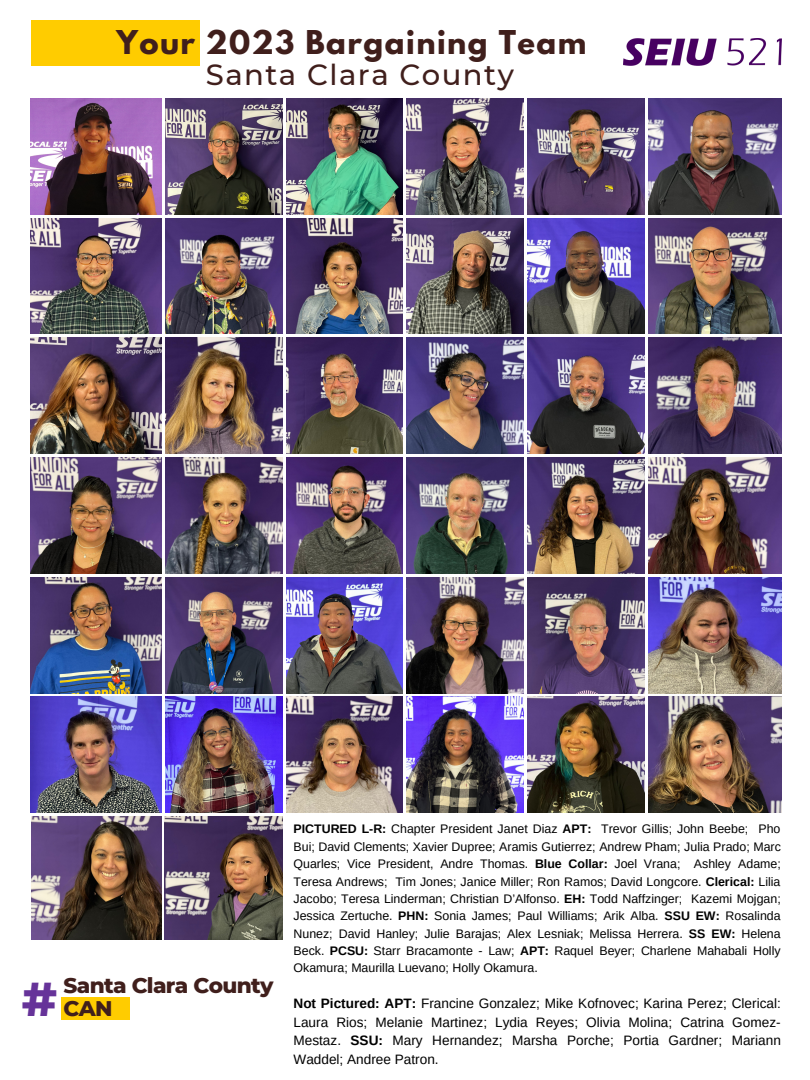
<style>
.page{position:relative;width:810px;height:1080px;background:#fff}
.page>*{position:absolute;margin:0;border:0;box-sizing:border-box;transform-origin:0 0}
.t1{font:800 48.5px "Montserrat";color:#639}
.t2{font:700 29.06px "League Spartan";letter-spacing:.05em;color:#401f1c}
.t3{font:500 29.06px "Montserrat";letter-spacing:.05em;color:#401f1c}
.t4{font:800 21.62px "Montserrat";letter-spacing:-.03em;color:#401f1c}
.t5{font:13.62px/18.8px "Arimo";color:#000;text-align:justify}
.t6{font:12.38px/17.4px "Arimo";color:#000;text-align:justify}
.s1{font-weight:700}
</style>
<div class="page">
<img style="left:31px;top:218px;width:131px;height:116px">
<img style="left:31px;top:99px;width:131px;height:115px">
<img style="left:165px;top:99px;width:117px;height:115px">
<img style="left:165px;top:218px;width:117px;height:116px">
<img style="left:286px;top:99px;width:117px;height:115px">
<img style="left:286px;top:218px;width:117px;height:116px">
<img style="left:407px;top:99px;width:116px;height:115px">
<img style="left:407px;top:218px;width:116px;height:116px">
<img style="left:528px;top:99px;width:117px;height:115px">
<img style="left:528px;top:218px;width:117px;height:116px">
<img style="left:649px;top:99px;width:132px;height:115px">
<img style="left:649px;top:218px;width:132px;height:116px">
<div style="left:31px;top:20px;width:168px;height:46px;background:#fc0"></div>
<img style="left:31px;top:338px;width:131px;height:116px">
<img style="left:31px;top:457px;width:131px;height:116px">
<img style="left:165px;top:457px;width:117px;height:116px">
<img style="left:165px;top:338px;width:117px;height:116px">
<img style="left:286px;top:338px;width:117px;height:116px">
<img style="left:286px;top:457px;width:117px;height:116px">
<img style="left:407px;top:338px;width:116px;height:116px">
<img style="left:407px;top:457px;width:116px;height:116px">
<img style="left:528px;top:338px;width:117px;height:116px">
<img style="left:528px;top:457px;width:117px;height:116px">
<img style="left:649px;top:338px;width:132px;height:116px">
<img style="left:649px;top:457px;width:132px;height:116px">
<img style="left:31px;top:577px;width:131px;height:116px">
<img style="left:31px;top:697px;width:131px;height:116px">
<img style="left:165px;top:697px;width:117px;height:116px">
<img style="left:165px;top:577px;width:117px;height:116px">
<img style="left:286px;top:697px;width:117px;height:116px">
<img style="left:286px;top:577px;width:117px;height:116px">
<img style="left:407px;top:577px;width:116px;height:116px">
<img style="left:407px;top:697px;width:116px;height:116px">
<img style="left:649px;top:577px;width:132px;height:116px">
<img style="left:649px;top:697px;width:132px;height:116px">
<img style="left:527px;top:577px;width:117px;height:116px">
<img style="left:527px;top:697px;width:117px;height:116px">
<img style="left:624px;top:39px;width:157px;height:27px">
<img style="left:164px;top:816px;width:118px;height:123px">
<img style="left:32px;top:816px;width:129px;height:123px">
<div style="left:62px;top:997px;width:68px;height:23px;background:#fc0"></div>
<h2 class="t2" style="left:117px;top:28px;width:471px">Your 2023 Bargaining Team</h2>
<h2 class="t3" style="left:206px;top:57px;width:310px">Santa Clara County</h2>
<h3 class="t4" style="left:64px;top:972px;width:211px">Santa Clara County</h3>
<h1 class="t1" style="left:22px;top:969px;width:37px">#</h1>
<h3 class="t4" style="left:64px;top:995px;width:51px">CAN</h3>
<p class="t6" style="left:294px;top:821px;width:489px"><span class="s1">PICTURED L-R:</span> Chapter President Janet Diaz <span class="s1">APT:</span> Trevor Gillis; John Beebe; Pho Bui; David Clements; Xavier Dupree; Aramis Gutierrez; Andrew Pham; Julia Prado; Marc Quarles; Vice President, Andre Thomas. <span class="s1">Blue Collar:</span> Joel Vrana; Ashley Adame; Teresa Andrews; Tim Jones; Janice Miller; Ron Ramos; David Longcore. <span class="s1">Clerical:</span> Lilia Jacobo; Teresa Linderman; Christian D’Alfonso. <span class="s1">EH:</span> Todd Naffzinger; Kazemi Mojgan; Jessica Zertuche. <span class="s1">PHN:</span> Sonia James; Paul Williams; Arik Alba. <span class="s1">SSU EW:</span> Rosalinda Nunez; David Hanley; Julie Barajas; Alex Lesniak; Melissa Herrera. <span class="s1">SS EW:</span> Helena Beck. <span class="s1">PCSU:</span> Starr Bracamonte - Law; <span class="s1">APT:</span> Raquel Beyer; Charlene Mahabali Holly Okamura; Maurilla Luevano; Holly Okamura.</p>
<p class="t5" style="left:294px;top:994px;width:489px"><span class="s1">Not Pictured: APT:</span> Francine Gonzalez; Mike Kofnovec; Karina Perez; Clerical:<br>Laura Rios; Melanie Martinez; Lydia Reyes; Olivia Molina; Catrina Gomez-Mestaz. <span class="s1">SSU:</span> Mary Hernandez; Marsha Porche; Portia Gardner; Mariann Waddel; Andree Patron.</p>
</div>
